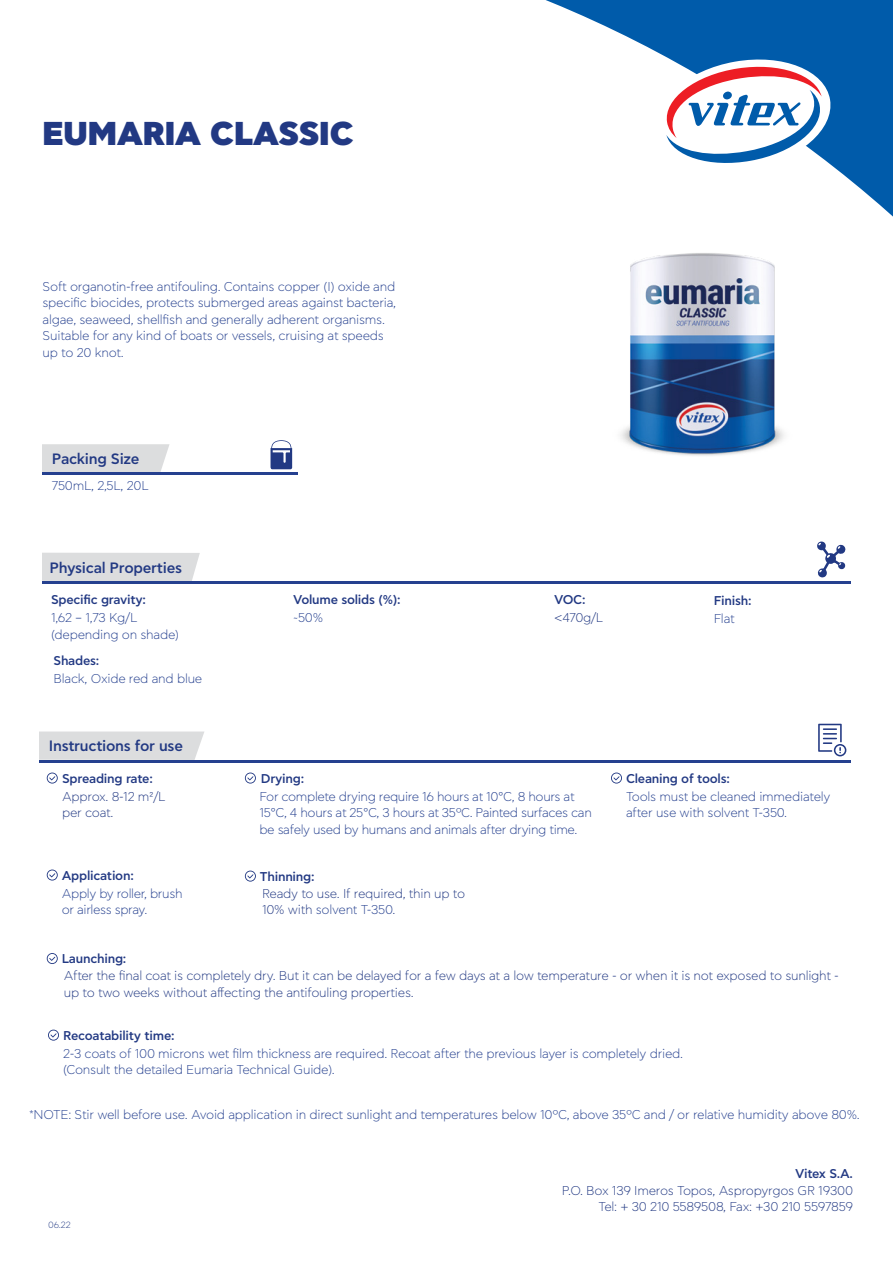
<style>
.page{position:relative;width:893px;height:1263px;background:#fff}
.page>*{position:absolute;margin:0;border:0;box-sizing:border-box;transform-origin:0 0}
.t1{font:900 33px "CF Asty Std";color:#223983}
.t2{font:500 15px "CF Asty Std";letter-spacing:-.02em;color:#223983}
.t3{font:300 12.75px/16.5px "CF Asty Std";letter-spacing:-.02em;color:#25408f}
.t4{font:300 12.75px/16.5px "CF Asty Std";letter-spacing:-.02em;color:#223983}
.t5{font:500 12.75px "CF Asty Std";letter-spacing:-.02em;color:#223983}
.t6{font:300 9px "CF Asty Std";color:#223983}
.s1{color:#25408f}
</style>
<div class="page">
<svg style="left:817px;top:541px;width:29px;height:37px"></svg>
<div style="left:42px;top:553px;width:158px;height:28px;background:#dcddde"></div>
<div style="left:39px;top:731px;width:165px;height:29px;background:#dcddde"></div>
<hr style="left:42px;top:581px;width:808px;height:2px;background:#25408f">
<hr style="left:39px;top:760px;width:811px;height:2px;background:#25408f">
<div style="left:42px;top:444px;width:128px;height:28px;background:#dcddde"></div>
<hr style="left:42px;top:472px;width:256px;height:3px;background:#25408f">
<svg style="left:271px;top:440px;width:21px;height:29px"></svg>
<svg style="left:818px;top:724px;width:28px;height:32px"></svg>
<svg style="left:611px;top:772px;width:11px;height:11px"></svg>
<svg style="left:48px;top:1029px;width:11px;height:12px"></svg>
<svg style="left:245px;top:870px;width:11px;height:11px"></svg>
<svg style="left:47px;top:953px;width:11px;height:11px"></svg>
<svg style="left:47px;top:869px;width:11px;height:11px"></svg>
<svg style="left:47px;top:772px;width:11px;height:11px"></svg>
<svg style="left:245px;top:772px;width:11px;height:11px"></svg>
<img style="left:620px;top:367px;width:164px;height:89px">
<svg style="left:546px;top:0;width:347px;height:367px"></svg>
<svg style="left:652px;top:53px;width:183px;height:124px"></svg>
<div style="left:723px;top:92px;width:9px;height:7px;background:#005baa;border-radius:50%"></div>
<h1 class="t1" style="left:43px;top:113px;width:313px">EUMARIA CLASSIC</h1>
<p class="t3" style="left:43px;top:278px;width:355px">Soft organotin-free antifouling. Contains copper (I) oxide and specific biocides, protects submerged areas against bacteria, algae, seaweed, shellfish and generally adherent organisms.<br>Suitable for any kind of boats or vessels, cruising at speeds up to 20 knot.</p>
<p class="t2" style="left:52px;top:450px;width:89px">Packing Size</p>
<p class="t3" style="left:52px;top:478px;width:98px">750mL, 2,5L, 20L</p>
<p class="t2" style="left:50px;top:559px;width:134px">Physical Properties</p>
<p class="t5" style="left:51px;top:592px;width:97px">Specific gravity:</p>
<p class="t5" style="left:293px;top:592px;width:109px">Volume solids (%):</p>
<p class="t5" style="left:714px;top:593px;width:39px">Finish:</p>
<p class="t5" style="left:554px;top:593px;width:33px">VOC:</p>
<p class="t3" style="left:51px;top:610px;width:88px">1,62 – 1,73 Kg/L</p>
<p class="t3" style="left:293px;top:610px;width:31px">~50%</p>
<p class="t4" style="left:554px;top:610px;width:51px">&lt;470g/L</p>
<p class="t3" style="left:51px;top:626px;width:130px">(depending on shade)</p>
<p class="t5" style="left:54px;top:653px;width:47px">Shades:</p>
<p class="t3" style="left:54px;top:671px;width:150px">Black, Oxide red and blue</p>
<p class="t2" style="left:49px;top:737px;width:136px">Instructions for use</p>
<p class="t3" style="left:714px;top:610px;width:23px">Flat</p>
<p class="t5" style="left:62px;top:771px;width:92px">Spreading rate:</p>
<p class="t5" style="left:261px;top:771px;width:45px">Drying:</p>
<p class="t5" style="left:626px;top:771px;width:105px">Cleaning of tools:</p>
<p class="t4" style="left:62px;top:788px;width:105px">Approx. 8-12 m²/L per coat.</p>
<p class="t3" style="left:259px;top:788px;width:334px">For complete drying require 16 hours at 10°C, 8 hours at<br>15°C, 4 hours at 25°C, 3 hours at 35ºC. Painted surfaces can be safely used by humans and animals after drying time.</p>
<p class="t3" style="left:626px;top:788px;width:206px">Tools must be cleaned immediately after use with solvent Τ-350.</p>
<p class="t5" style="left:62px;top:868px;width:74px">Application:</p>
<p class="t5" style="left:260px;top:869px;width:56px">Thinning:</p>
<p class="t3" style="left:62px;top:885px;width:122px">Apply by roller, brush or airless spray.</p>
<p class="t4" style="left:262px;top:885px;width:205px">Ready to use. If required, thin up to<br>10% with <span class="s1">solvent Τ-350</span>.</p>
<p class="t5" style="left:62px;top:951px;width:66px">Launching:</p>
<p class="t4" style="left:64px;top:967px;width:776px">After the final coat is completely dry. But it can be delayed for a few days at a low temperature - or when it is not exposed to sunlight - up to two weeks without affecting the antifouling properties.</p>
<p class="t5" style="left:63px;top:1028px;width:113px">Recoatability time:</p>
<p class="t3" style="left:63px;top:1045px;width:622px">2-3 coats of 100 microns wet film thickness are required. Recoat after the previous layer is completely dried. (Consult the detailed Eumaria Technical Guide).</p>
<p class="t3" style="left:29px;top:1106px;width:832px">*NOTE: Stir well before use. Avoid application in direct sunlight and temperatures below 10ºC, above 35ºC and / or relative humidity above 80%.</p>
<p class="t6" style="left:48px;top:1219px;width:24px">06.22</p>
<p class="t5" style="left:795px;top:1167px;width:59px">Vitex S.A.</p>
<p class="t4" style="left:562px;top:1182px;width:293px;text-align:right">P.O. Box 139 Imeros Topos, Aspropyrgos GR 19300<br>Tel: + 30 210 5589508, Fax: +30 210 5597859</p>
</div>
